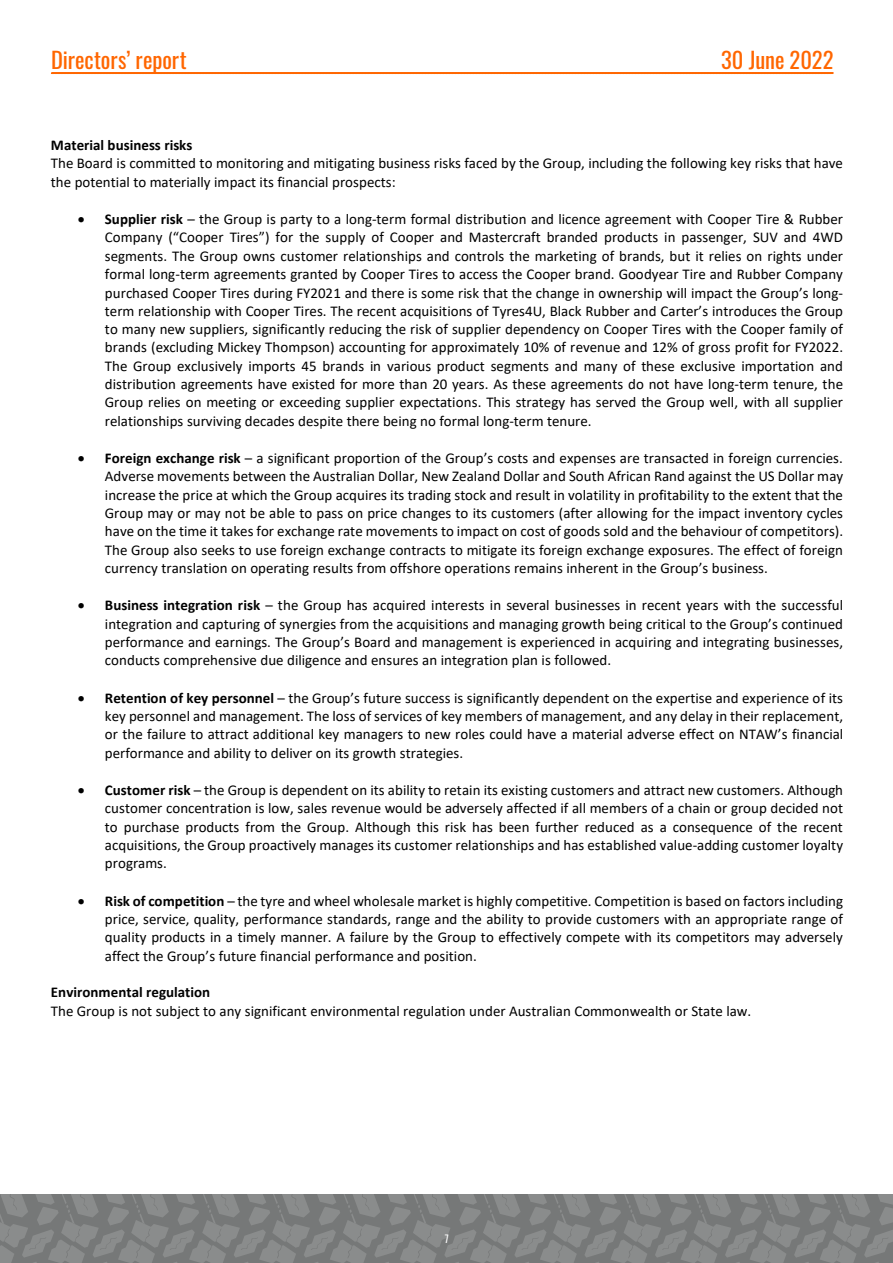
<style>
.page{position:relative;width:893px;height:1263px;background:#fff}
.page>*{position:absolute;margin:0;border:0;box-sizing:border-box;transform-origin:0 0}
.t1{font:22.5px "Oswald";color:#f60}
.t2{font:15px/18.3px "Calibri";color:#000;text-align:justify}
.t3{font:700 15px "Calibri";letter-spacing:.005em;color:#000}
.t4{font:10.5px "Oswald";color:#fff}
.s1{font-weight:700}
</style>
<div class="page">
<hr style="left:51px;top:72px;width:783px;height:2px;background:#ff6804">
<svg style="left:0;top:1195px;width:893px;height:68px;background:#7f8181"></svg>
<h1 class="t1" style="left:51px;top:39px;width:137px">Directors’ report</h1>
<h1 class="t1" style="left:721px;top:39px;width:114px">30 June 2022</h1>
<p class="t3" style="left:51px;top:134px;width:143px">Material business risks</p>
<p class="t2" style="left:51px;top:154px;width:794px">The Board is committed to monitoring and mitigating business risks faced by the Group, including the following key risks that have the potential to materially impact its financial prospects:</p>
<p class="t2" style="left:105px;top:210px;width:740px;text-indent:-27px">• <span class="s1">Supplier risk</span> – the Group is party to a long-term formal distribution and licence agreement with Cooper Tire &amp; Rubber Company (“Cooper Tires”) for the supply of Cooper and Mastercraft branded products in passenger, SUV and 4WD segments. The Group owns customer relationships and controls the marketing of brands, but it relies on rights under formal long-term agreements granted by Cooper Tires to access the Cooper brand. Goodyear Tire and Rubber Company purchased Cooper Tires during FY2021 and there is some risk that the change in ownership will impact the Group’s long&shy;term relationship with Cooper Tires. The recent acquisitions of Tyres4U, Black Rubber and Carter’s introduces the Group to many new suppliers, significantly reducing the risk of supplier dependency on Cooper Tires with the Cooper family of brands (excluding Mickey Thompson) accounting for approximately 10% of revenue and 12% of gross profit for FY2022.<br>The Group exclusively imports 45 brands in various product segments and many of these exclusive importation and distribution agreements have existed for more than 20 years. As these agreements do not have long-term tenure, the Group relies on meeting or exceeding supplier expectations. This strategy has served the Group well, with all supplier relationships surviving decades despite there being no formal long-term tenure.</p>
<p class="t2" style="left:105px;top:448px;width:740px;text-indent:-27px">• <span class="s1">Foreign exchange risk</span> – a significant proportion of the Group’s costs and expenses are transacted in foreign currencies.<br>Adverse movements between the Australian Dollar, New Zealand Dollar and South African Rand against the US Dollar may increase the price at which the Group acquires its trading stock and result in volatility in profitability to the extent that the Group may or may not be able to pass on price changes to its customers (after allowing for the impact inventory cycles have on the time it takes for exchange rate movements to impact on cost of goods sold and the behaviour of competitors).<br>The Group also seeks to use foreign exchange contracts to mitigate its foreign exchange exposures. The effect of foreign currency translation on operating results from offshore operations remains inherent in the Group’s business.</p>
<p class="t2" style="left:105px;top:596px;width:740px;text-indent:-27px">• <span class="s1">Business integration risk</span> – the Group has acquired interests in several businesses in recent years with the successful integration and capturing of synergies from the acquisitions and managing growth being critical to the Group’s continued performance and earnings. The Group’s Board and management is experienced in acquiring and integrating businesses, conducts comprehensive due diligence and ensures an integration plan is followed.</p>
<p class="t2" style="left:105px;top:688px;width:740px;text-indent:-27px">• <span class="s1">Retention of key personnel</span> – the Group’s future success is significantly dependent on the expertise and experience of its key personnel and management. The loss of services of key members of management, and any delay in their replacement, or the failure to attract additional key managers to new roles could have a material adverse effect on NTAW’s financial performance and ability to deliver on its growth strategies.</p>
<p class="t2" style="left:105px;top:780px;width:740px;text-indent:-27px">• <span class="s1">Customer risk</span> – the Group is dependent on its ability to retain its existing customers and attract new customers. Although customer concentration is low, sales revenue would be adversely affected if all members of a chain or group decided not to purchase products from the Group. Although this risk has been further reduced as a consequence of the recent acquisitions, the Group proactively manages its customer relationships and has established value-adding customer loyalty programs.</p>
<p class="t2" style="left:105px;top:891px;width:740px;text-indent:-27px">• <span class="s1">Risk of competition</span> – the tyre and wheel wholesale market is highly competitive. Competition is based on factors including price, service, quality, performance standards, range and the ability to provide customers with an appropriate range of quality products in a timely manner. A failure by the Group to effectively compete with its competitors may adversely affect the Group’s future financial performance and position.</p>
<p class="t3" style="left:51px;top:982px;width:161px">Environmental regulation</p>
<p class="t2" style="left:51px;top:1001px;width:702px">The Group is not subject to any significant environmental regulation under Australian Commonwealth or State law.</p>
<p class="t4" style="left:445px;top:1229px;width:6px">7</p>
</div>
